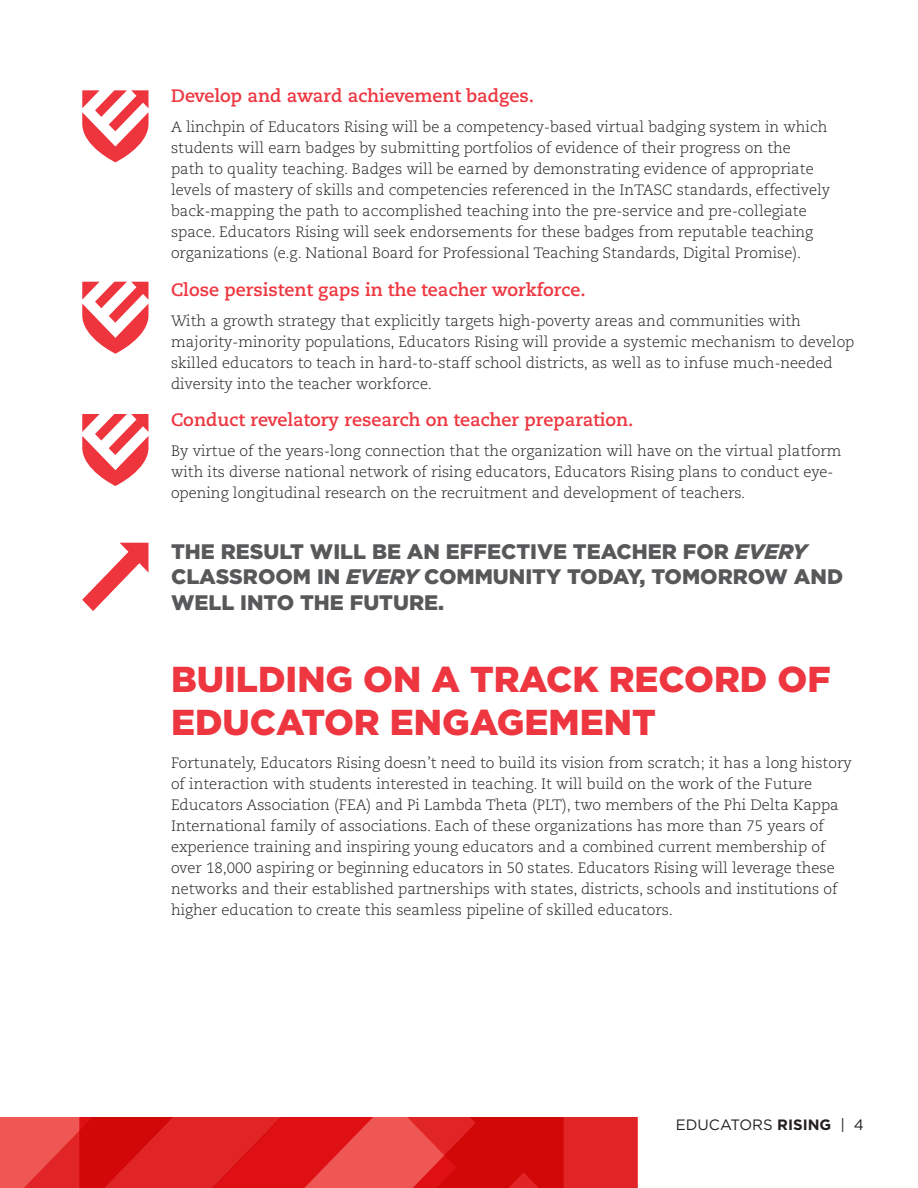
<style>
.page{position:relative;width:918px;height:1188px;background:#fff}
.page>*{position:absolute;margin:0;border:0;box-sizing:border-box;transform-origin:0 0}
.Header_1{font:900 36px/43.2px "Gotham";color:#ee3640}
.the_result{font:900 21px/25.2px "Gotham";color:#57585a}
.Sub-head{font:700 18px "Caecilia LT Pro 75";color:#ee3640}
.t1{font:300 15px/21px "Caecilia LT Std";color:#231f20}
.t2{font:15px "Gotham";color:#231f20}
.s1{font-style:italic}
.s2{font-weight:700}
</style>
<div class="page">
<svg style="left:0;top:1118px;width:637px;height:70px;background:#e02526"></svg>
<svg style="left:82px;top:90px;width:66px;height:72px"></svg>
<svg style="left:82px;top:282px;width:66px;height:72px"></svg>
<svg style="left:82px;top:414px;width:66px;height:72px"></svg>
<svg style="left:82px;top:543px;width:66px;height:68px"></svg>
<p class="Sub-head" style="left:171px;top:83px;width:365px">Develop and award achievement badges.</p>
<p class="t1" style="left:171px;top:117px;width:661px">A linchpin of Educators Rising will be a competency-based virtual badging system in which students will earn badges by submitting portfolios of evidence of their progress on the<br>path to quality teaching. Badges will be earned by demonstrating evidence of appropriate levels of mastery of skills and competencies referenced in the InTASC standards, effectively back-mapping the path to accomplished teaching into the pre-service and pre-collegiate space. Educators Rising will seek endorsements for these badges from reputable teaching organizations (e.g. National Board for Professional Teaching Standards, Digital Promise).</p>
<p class="Sub-head" style="left:171px;top:277px;width:416px">Close persistent gaps in the teacher workforce.</p>
<p class="t1" style="left:171px;top:310px;width:685px">With a growth strategy that explicitly targets high-poverty areas and communities with majority-minority populations, Educators Rising will provide a systemic mechanism to develop skilled educators to teach in hard-to-staff school districts, as well as to infuse much-needed diversity into the teacher workforce.</p>
<p class="Sub-head" style="left:171px;top:407px;width:464px">Conduct revelatory research on teacher preparation.</p>
<p class="t1" style="left:171px;top:441px;width:672px">By virtue of the years-long connection that the organization will have on the virtual platform with its diverse national network of rising educators, Educators Rising plans to conduct eye&shy;opening longitudinal research on the recruitment and development of teachers.</p>
<p class="the_result" style="left:171px;top:539px;width:674px">THE RESULT WILL BE AN EFFECTIVE TEACHER FOR <span class="s1">EVERY<br></span>CLASSROOM IN <span class="s1">EVERY</span> COMMUNITY TODAY, TOMORROW AND<br>WELL INTO THE FUTURE.</p>
<p class="Header_1" style="left:171px;top:657px;width:661px">BUILDING ON A TRACK RECORD OF<br>EDUCATOR ENGAGEMENT</p>
<p class="t1" style="left:171px;top:753px;width:682px">Fortunately, Educators Rising doesn’t need to build its vision from scratch; it has a long history of interaction with students interested in teaching. It will build on the work of the Future Educators Association (FEA) and Pi Lambda Theta (PLT), two members of the Phi Delta Kappa International family of associations. Each of these organizations has more than 75 years of experience training and inspiring young educators and a combined current membership of over 18,000 aspiring or beginning educators in 50 states. Educators Rising will leverage these networks and their established partnerships with states, districts, schools and institutions of higher education to create this seamless pipeline of skilled educators.</p>
<p class="t2" style="left:676px;top:1115px;width:190px">EDUCATORS <span class="s2">RISING</span> | 4</p>
</div>
